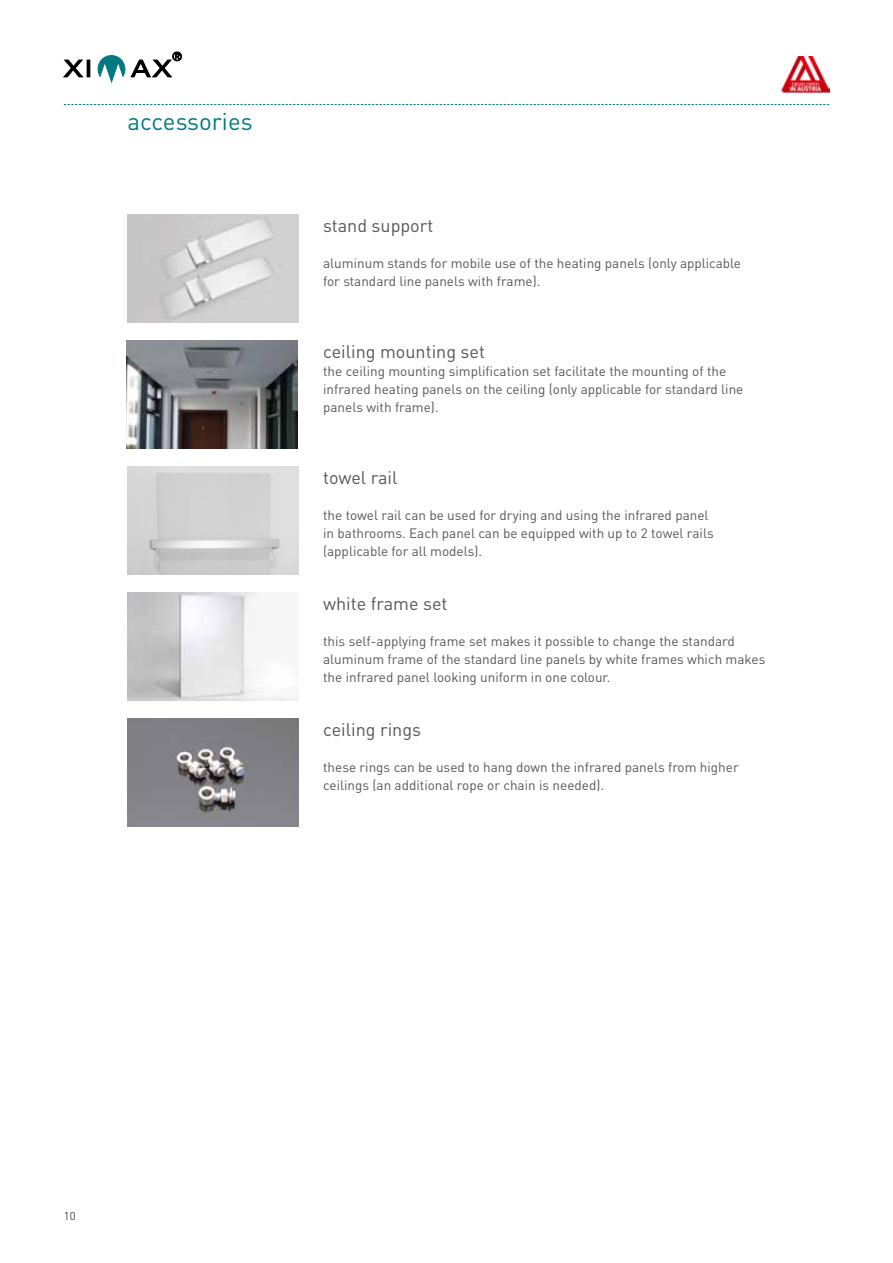
<style>
.page{position:relative;width:893px;height:1263px;background:#fff}
.page>*{position:absolute;margin:0;border:0;box-sizing:border-box;transform-origin:0 0}
.t1{font:24px "DIN";color:#007982}
.t2{font:18px "DIN";color:#575756}
.t3{font:13.5px/18px "DIN";color:#575756}
.t4{font:300 11.25px "DIN";color:#000}
</style>
<div class="page">
<img style="left:781px;top:56px;width:48px;height:37px">
<svg style="left:64px;top:52px;width:118px;height:30px"></svg>
<img style="left:128px;top:214px;width:171px;height:108px">
<img style="left:128px;top:718px;width:171px;height:108px">
<img style="left:126px;top:340px;width:172px;height:108px">
<img style="left:128px;top:592px;width:171px;height:108px">
<svg style="left:64px;top:104px;width:765px;height:1px"></svg>
<h1 class="t1" style="left:128px;top:106px;width:127px">accessories</h1>
<h2 class="t2" style="left:323px;top:215px;width:112px">stand support</h2>
<p class="t3" style="left:323px;top:254px;width:419px">aluminum stands for mobile use of the heating panels (only applicable for standard line panels with frame).</p>
<h2 class="t2" style="left:323px;top:341px;width:163px">ceiling mounting set</h2>
<p class="t3" style="left:323px;top:362px;width:422px">the ceiling mounting simplification set facilitate the mounting of the infrared heating panels on the ceiling (only applicable for standard line panels with frame).</p>
<h2 class="t2" style="left:323px;top:467px;width:76px">towel rail</h2>
<p class="t3" style="left:323px;top:506px;width:392px">the towel rail can be used for drying and using the infrared panel in bathrooms. Each panel can be equipped with up to 2 towel rails (applicable for all models).</p>
<h2 class="t2" style="left:323px;top:593px;width:126px">white frame set</h2>
<p class="t3" style="left:323px;top:632px;width:444px">this self-applying frame set makes it possible to change the standard aluminum frame of the standard line panels by white frames which makes the infrared panel looking uniform in one colour.</p>
<h2 class="t2" style="left:323px;top:719px;width:99px">ceiling rings</h2>
<p class="t3" style="left:323px;top:758px;width:417px">these rings can be used to hang down the infrared panels from higher ceilings (an additional rope or chain is needed).</p>
<p class="t4" style="left:64px;top:1209px;width:13px">10</p>
</div>
